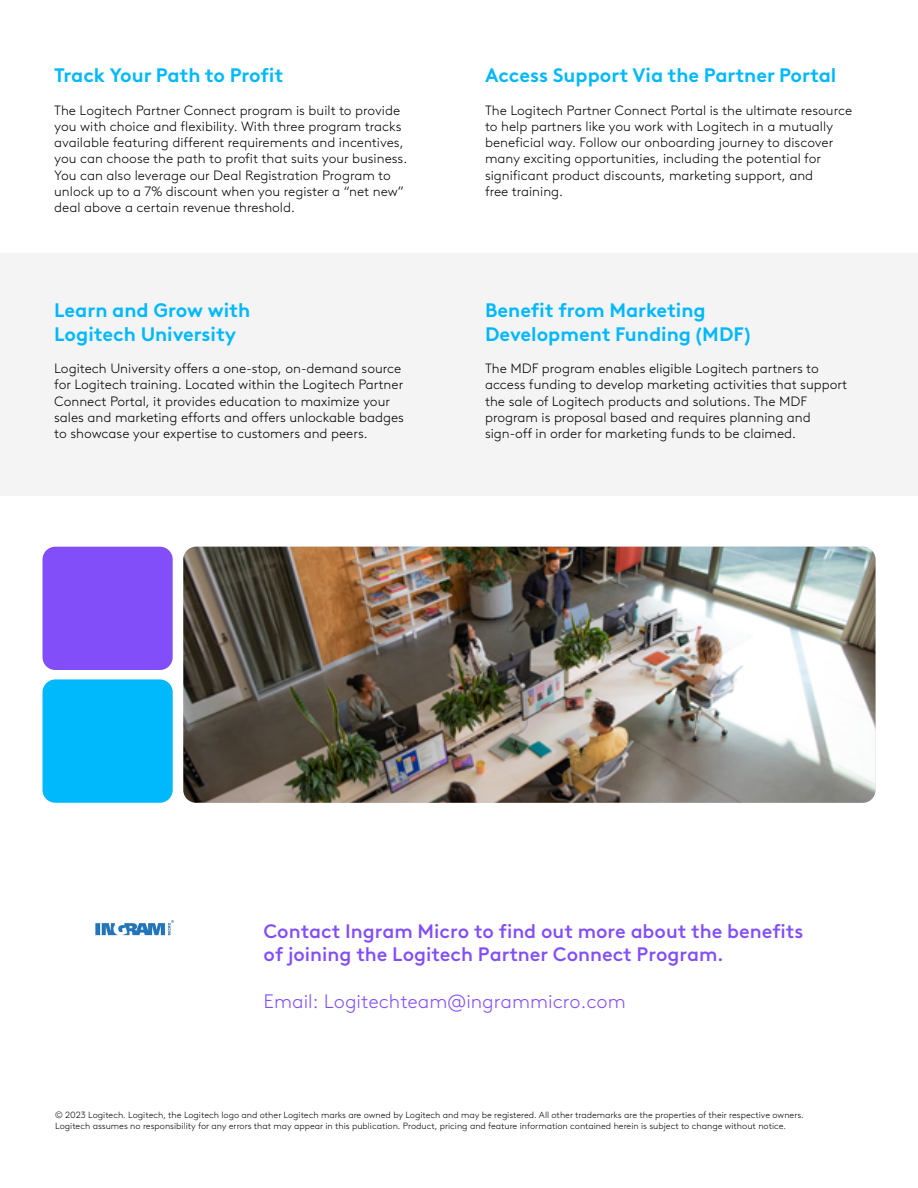
<style>
.page{position:relative;width:918px;height:1188px;background:#fff}
.page>*{position:absolute;margin:0;border:0;box-sizing:border-box;transform-origin:0 0}
.t1{font:700 19.5px/23.4px "Brown Logitech Pan";color:#00b8fc}
.t2{font:500 19.5px/23.4px "Brown Logitech Pan";color:#824efa}
.t3{font:300 19.5px "Brown Logitech Pan";color:#824efa}
.t4{font:300 13.5px/16.2px "Brown Logitech Pan";color:#000}
.t5{font:300 9px/10.8px "Brown Logitech Pan";color:#000}
</style>
<div class="page">
<img style="left:183px;top:547px;width:692px;height:256px">
<div style="left:43px;top:547px;width:130px;height:123px;background:#814efa;border-radius:13px"></div>
<div style="left:43px;top:679px;width:130px;height:124px;background:#00b8fc;border-radius:13px"></div>
<div style="left:0;top:253px;width:918px;height:242px;background:#f4f4f4"></div>
<img style="left:95px;top:920px;width:78px;height:16px">
<h1 class="t1" style="left:54px;top:62px;width:231px">Track Your Path to Profit</h1>
<p class="t4" style="left:54px;top:101px;width:355px">The Logitech Partner Connect program is built to provide you with choice and flexibility. With three program tracks available featuring different requirements and incentives, you can choose the path to profit that suits your business.<br>You can also leverage our Deal Registration Program to unlock up to a 7% discount when you register a “net new” deal above a certain revenue threshold.</p>
<h1 class="t1" style="left:54px;top:297px;width:198px">Learn and Grow with<br>Logitech University</h1>
<p class="t4" style="left:54px;top:360px;width:351px">Logitech University offers a one-stop, on-demand source for Logitech training. Located within the Logitech Partner Connect Portal, it provides education to maximize your sales and marketing efforts and offers unlockable badges to showcase your expertise to customers and peers.</p>
<h1 class="t1" style="left:485px;top:62px;width:353px">Access Support Via the Partner Portal</h1>
<p class="t4" style="left:485px;top:101px;width:369px">The Logitech Partner Connect Portal is the ultimate resource to help partners like you work with Logitech in a mutually beneficial way. Follow our onboarding journey to discover many exciting opportunities, including the potential for significant product discounts, marketing support, and<br>free training.</p>
<h1 class="t1" style="left:485px;top:297px;width:267px">Benefit from Marketing<br>Development Funding (MDF)</h1>
<p class="t4" style="left:485px;top:360px;width:364px">The MDF program enables eligible Logitech partners to access funding to develop marketing activities that support the sale of Logitech products and solutions. The MDF program is proposal based and requires planning and sign-off in order for marketing funds to be claimed.</p>
<h1 class="t2" style="left:264px;top:918px;width:541px">Contact Ingram Micro to find out more about the benefits of joining the Logitech Partner Connect Program.</h1>
<h1 class="t3" style="left:264px;top:988px;width:364px">Email: Logitechteam@ingrammicro.com</h1>
<p class="t5" style="left:55px;top:1109px;width:750px">© 2023 Logitech. Logitech, the Logitech logo and other Logitech marks are owned by Logitech and may be registered. All other trademarks are the properties of their respective owners.<br>Logitech assumes no responsibility for any errors that may appear in this publication. Product, pricing and feature information contained herein is subject to change without notice.</p>
</div>
